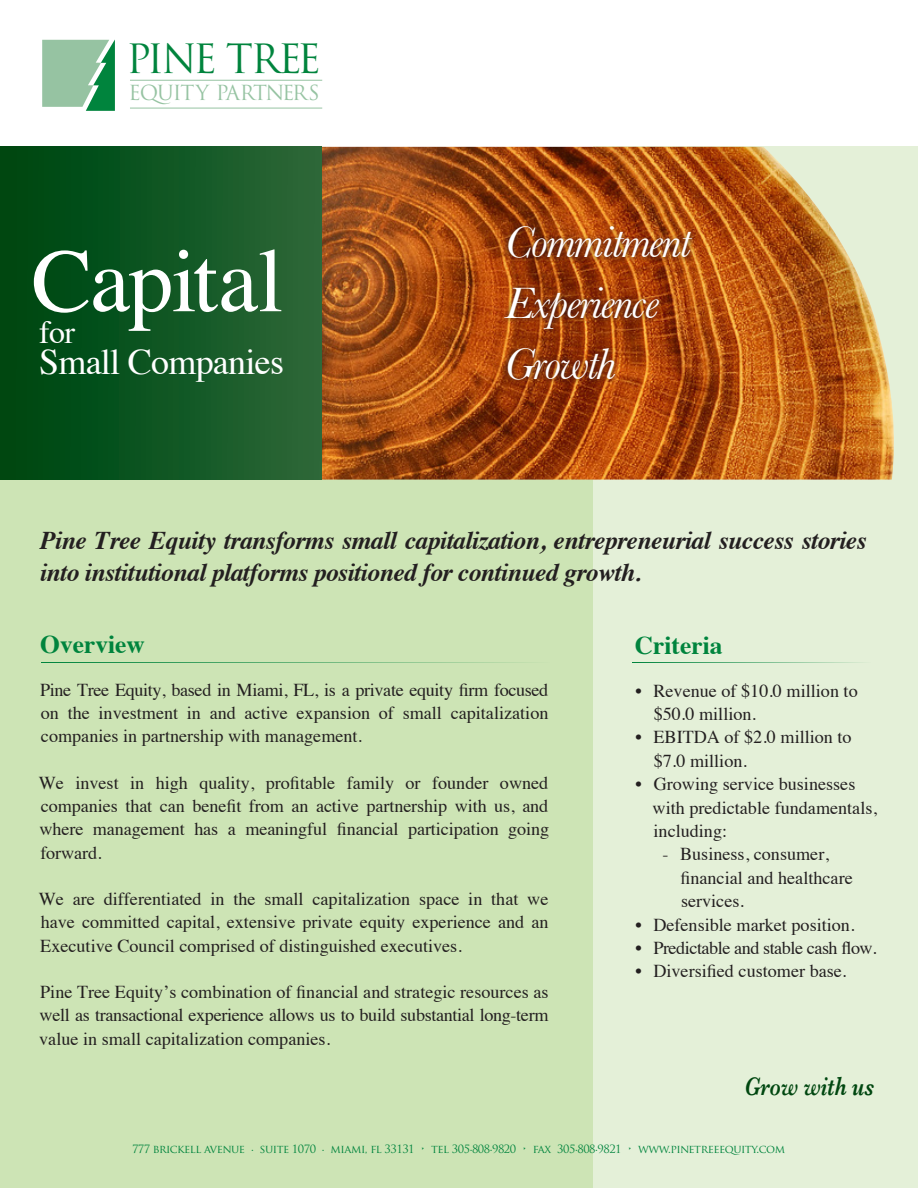
<style>
.page{position:relative;width:918px;height:1188px;background:#fff}
.page>*{position:absolute;margin:0;border:0;box-sizing:border-box;transform-origin:0 0}
.t1{font:90.3px "Times";letter-spacing:-.02em;color:#fff}
.t2{font:italic 45.9px "Baskerville";letter-spacing:-.03em;color:#fff}
.t3{font:39.3px "Trajan Pro";letter-spacing:-.08em;color:#00843d}
.t4{font:36px "Times";letter-spacing:-.02em;color:#fff}
.t5{font:31.95px "Times";color:#fff}
.t6{font:italic 600 26.55px "Baskerville";color:#004710;scale:.8 1}
.t7{font:italic 700 25.5px/32.1px "Times";letter-spacing:-.02em;color:#231f20}
.t8{font:700 25.5px "Times";color:#00843d}
.t9{font:20.25px "Trajan Pro";letter-spacing:-.06em;color:#96c3a2}
.t10{font:18.15px/23.2px "Times";color:#231f20;text-align:justify}
.t11{font:18.15px "Times";letter-spacing:-.025em;color:#231f20}
.t12{font:11.1px "Trajan Pro";letter-spacing:-.04em;color:#00843d}
</style>
<div class="page">
<div style="left:0;top:479px;width:918px;height:709px;background:#cde4b5"></div>
<div style="left:594px;top:147px;width:324px;height:1041px;background:#e4f0d8"></div>
<img style="left:321px;top:147px;width:573px;height:333px">
<div style="left:0;top:147px;width:321px;height:333px;background:linear-gradient(to right,#00450e,#2b6738)"></div>
<svg style="left:42px;top:39px;width:73px;height:72px;background:#83bd98"></svg>
<hr style="left:130px;top:80px;width:192px;height:1px;background:#96c3a2">
<hr style="left:130px;top:108px;width:192px;height:1px;background:#96c3a2">
<div style="left:503px;top:222px;width:195px;height:42px;background:#231f20;opacity:.75"></div>
<div style="left:499px;top:282px;width:166px;height:53px;background:#231f20;opacity:.75"></div>
<div style="left:503px;top:343px;width:117px;height:42px;background:#231f20;opacity:.75"></div>
<hr style="left:633px;top:663px;width:238px;height:1px;background:#00843d">
<hr style="left:41px;top:663px;width:508px;height:1px;background:#00843d">
<p class="t3" style="left:126px;top:33px;width:197px">PINE TREE</p>
<p class="t9" style="left:129px;top:80px;width:193px">EQUITY PARTNERS</p>
<p class="t1" style="left:32px;top:196px;width:253px">Capital</p>
<p class="t5" style="left:39px;top:302px;width:37px">for</p>
<p class="t4" style="left:39px;top:328px;width:246px">Small Companies</p>
<p class="t2" style="left:505px;top:215px;width:188px">Commitment</p>
<p class="t2" style="left:505px;top:276px;width:156px">Experience</p>
<p class="t2" style="left:505px;top:337px;width:113px">Growth</p>
<p class="t7" style="left:40px;top:522px;width:828px">Pine Tree Equity transforms small capitalization, entrepreneurial success stories into institutional platforms positioned for continued growth.</p>
<p class="t8" style="left:40px;top:620px;width:106px">Overview</p>
<p class="t10" style="left:40px;top:677px;width:510px">Pine Tree Equity, based in Miami, FL, is a private equity firm focused on the investment in and active expansion of small capitalization companies in partnership with management.</p>
<p class="t10" style="left:39px;top:770px;width:512px">We invest in high quality, profitable family or founder owned companies that can benefit from an active partnership with us, and where management has a meaningful financial participation going forward.</p>
<p class="t10" style="left:39px;top:886px;width:511px">We are differentiated in the small capitalization space in that we have committed capital, extensive private equity experience and an Executive Council comprised of distinguished executives.</p>
<p class="t10" style="left:39px;top:979px;width:511px">Pine Tree Equity’s combination of financial and strategic resources as well as transactional experience allows us to build substantial long-term value in small capitalization companies.</p>
<p class="t8" style="left:635px;top:621px;width:89px">Criteria</p>
<p class="t10" style="left:654px;top:677px;width:206px;text-indent:-18px">• Revenue of $10.0 million to $50.0 million.</p>
<p class="t10" style="left:654px;top:724px;width:199px;text-indent:-18px">• EBITDA of $2.0 million to $7.0 million.</p>
<p class="t10" style="left:653px;top:771px;width:226px;text-align:left;text-indent:-17px">• Growing service businesses with predictable fundamentals, including:</p>
<p class="t10" style="left:680px;top:841px;width:174px;text-align:left;text-indent:-18px">- Business, consumer, financial and healthcare services.</p>
<p class="t10" style="left:635px;top:911px;width:221px">• Defensible market position.</p>
<p class="t11" style="left:635px;top:931px;width:243px">• Predictable and stable cash flow.</p>
<p class="t10" style="left:635px;top:958px;width:213px">• Diversified customer base.</p>
<p class="t6" style="left:745px;top:1071px;width:164px">Grow with us</p>
<p class="t12" style="left:132px;top:1142px;width:654px">777 brickell avenue . suite 1070 . miami, fl 33131 • tel 305.808.9820 • fax 305.808.9821 • www.pinetreeequity.com</p>
</div>
